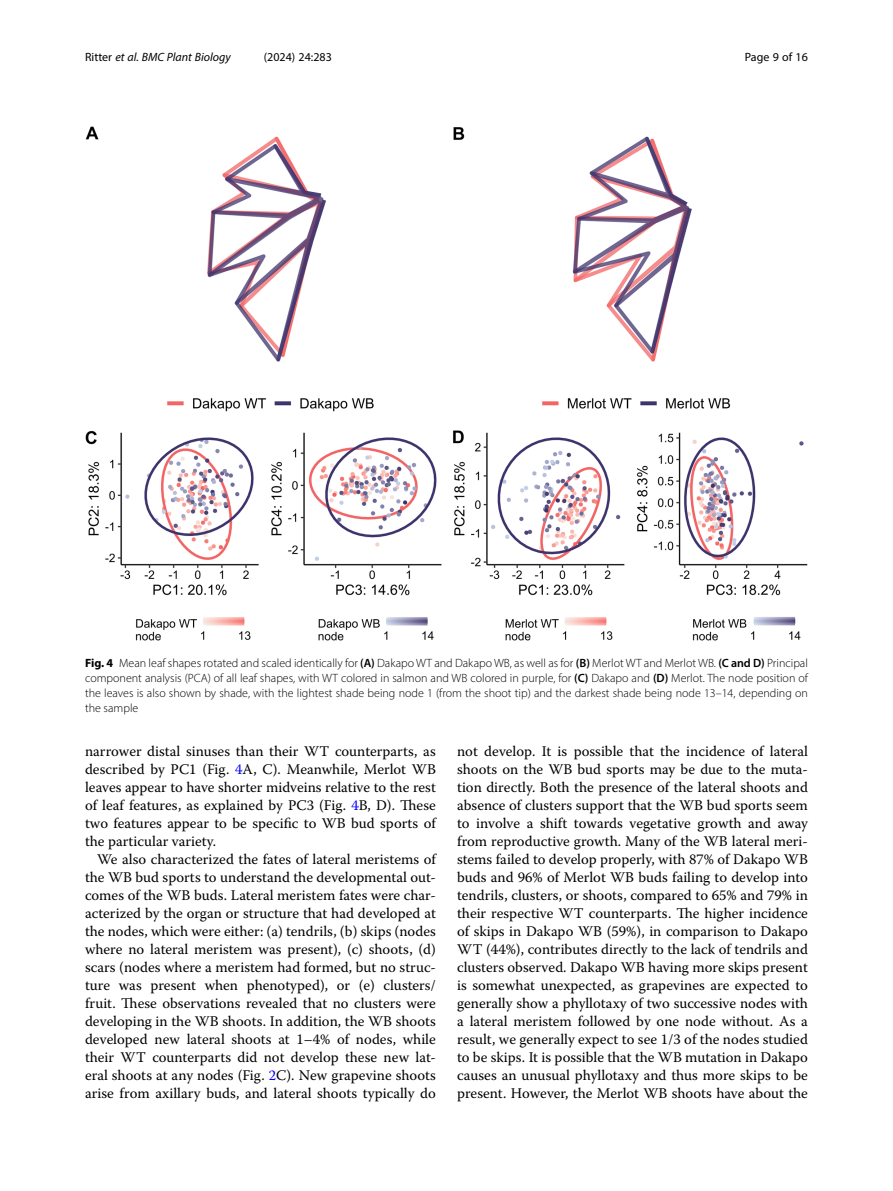
<style>
.page{position:relative;width:893px;height:1191px;background:#fff}
.page>*{position:absolute;margin:0;border:0;box-sizing:border-box;transform-origin:0 0}
.Body_Text_Indent{font:14.7px/18px "Warnock Pro";color:#000;text-align:justify}
.Figure_Caption{font:300 12px/15px "Myriad Pro";color:#000;text-align:justify}
.t1{font:italic 12px "Myriad Pro";color:#000}
.t2{font:12px "Myriad Pro";color:#000}
.s1{font-style:normal}
.s2{font-weight:700}
.s3{font-weight:600}
.s4{color:#00f}
</style>
<div class="page">
<img style="left:85px;top:126px;width:723px;height:514px">
<p class="t1" style="left:85px;top:50px;width:147px"><span class="s1">Ritter</span> et al. BMC Plant Biology</p>
<p class="t2" style="left:264px;top:50px;width:70px">(2024) 24:283</p>
<p class="t2" style="left:745px;top:50px;width:65px">Page 9 of 16</p>
<p class="Figure_Caption" style="left:85px;top:655px;width:724px"><span class="s2">Fig. 4</span> Mean leaf shapes rotated and scaled identically for <span class="s3">(A)</span> Dakapo WT and Dakapo WB, as well as for <span class="s3">(B)</span> Merlot WT and Merlot WB. <span class="s3">(C and D)</span> Principal component analysis (PCA) of all leaf shapes, with WT colored in salmon and WB colored in purple, for <span class="s3">(C)</span> Dakapo and <span class="s3">(D)</span> Merlot. The node position of the leaves is also shown by shade, with the lightest shade being node 1 (from the shoot tip) and the darkest shade being node 13–14, depending on the sample</p>
<p class="Body_Text_Indent" style="left:85px;top:742px;width:352px">narrower distal sinuses than their WT counterparts, as described by PC1 (Fig. <span class="s4">4</span>A, C). Meanwhile, Merlot WB leaves appear to have shorter midveins relative to the rest of leaf features, as explained by PC3 (Fig. <span class="s4">4</span>B, D). These two features appear to be specific to WB bud sports of the particular variety.</p>
<p class="Body_Text_Indent" style="left:85px;top:850px;width:352px;text-indent:12px">We also characterized the fates of lateral meristems of the WB bud sports to understand the developmental out&shy;comes of the WB buds. Lateral meristem fates were char&shy;acterized by the organ or structure that had developed at the nodes, which were either: (a) tendrils, (b) skips (nodes where no lateral meristem was present), (c) shoots, (d) scars (nodes where a meristem had formed, but no struc&shy;ture was present when phenotyped), or (e) clusters/ fruit. These observations revealed that no clusters were developing in the WB shoots. In addition, the WB shoots developed new lateral shoots at 1–4% of nodes, while their WT counterparts did not develop these new lat&shy;eral shoots at any nodes (Fig. <span class="s4">2</span>C). New grapevine shoots arise from axillary buds, and lateral shoots typically do</p>
<p class="Body_Text_Indent" style="left:457px;top:742px;width:352px">not develop. It is possible that the incidence of lateral shoots on the WB bud sports may be due to the muta&shy;tion directly. Both the presence of the lateral shoots and absence of clusters support that the WB bud sports seem to involve a shift towards vegetative growth and away from reproductive growth. Many of the WB lateral meri&shy;stems failed to develop properly, with 87% of Dakapo WB buds and 96% of Merlot WB buds failing to develop into tendrils, clusters, or shoots, compared to 65% and 79% in their respective WT counterparts. The higher incidence of skips in Dakapo WB (59%), in comparison to Dakapo WT (44%), contributes directly to the lack of tendrils and clusters observed. Dakapo WB having more skips present is somewhat unexpected, as grapevines are expected to generally show a phyllotaxy of two successive nodes with a lateral meristem followed by one node without. As a result, we generally expect to see 1/3 of the nodes studied to be skips. It is possible that the WB mutation in Dakapo causes an unusual phyllotaxy and thus more skips to be present. However, the Merlot WB shoots have about the</p>
</div>
